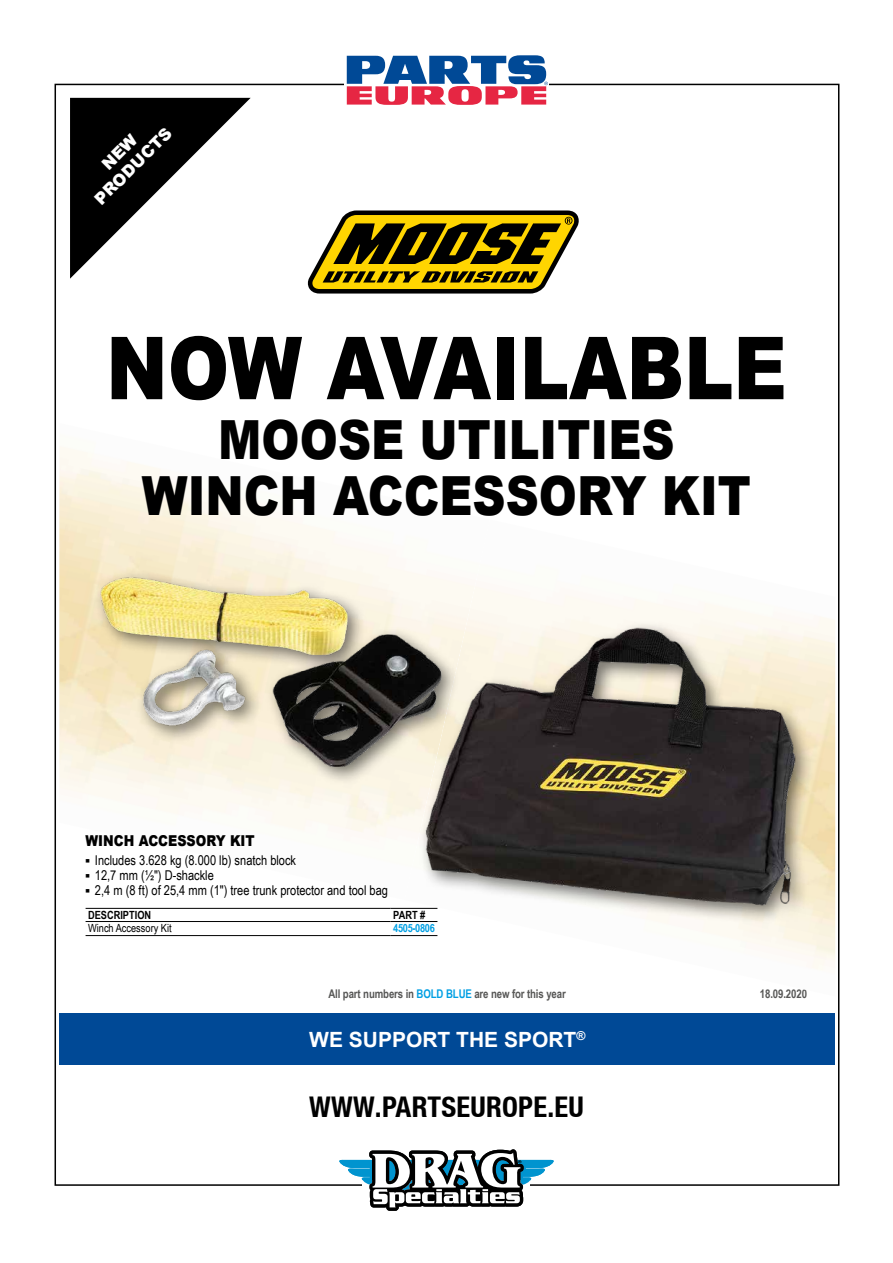
<style>
.page{position:relative;width:893px;height:1263px;background:#fff}
.page>*{position:absolute;margin:0;border:0;box-sizing:border-box;transform-origin:0 0}
.t1{font:900 87px "Arial";color:#000;scale:.85 1}
.t2{font:900 54px/55.5px "Arial";color:#000;text-align:center;scale:.85 1}
.t3{font:700 condensed 28.5px "Helvetica Neue LT";letter-spacing:.01em;color:#000}
.t4{font:700 21px "Arial";color:#fff}
.t5{font:900 16.5px/19.5px "Arial";color:#fff;text-align:center}
.t6{font:900 15px "Arial";color:#000;scale:.85 1}
.t7{font:13.5px/15px "Arial Narrow";color:#000}
.t8{font:700 12px "Arial Narrow";letter-spacing:-.01em;color:#575756}
.t9{font:11.25px "Arial Narrow";color:#000}
.t10{font:700 11.25px "Arial Narrow";color:#000}
.t11{font:700 11.25px "Arial Narrow";letter-spacing:-.025em;color:#009fe3}
.s1{color:#009fe3}
</style>
<div class="page">
<div style="left:59px;top:1013px;width:776px;height:51px;background:#004996"></div>
<svg style="left:70px;top:98px;width:181px;height:181px"></svg>
<svg style="left:346px;top:55px;width:202px;height:50px"></svg>
<svg style="left:339px;top:1149px;width:215px;height:62px"></svg>
<img style="left:59px;top:446px;width:342px;height:385px">
<svg style="left:308px;top:210px;width:271px;height:84px;background:#867521"></svg>
<hr style="left:391px;top:935px;width:46px;height:1px;background:#000">
<hr style="left:86px;top:935px;width:305px;height:1px;background:#000">
<hr style="left:86px;top:908px;width:305px;height:1px;background:#000">
<hr style="left:86px;top:921px;width:305px;height:1px;background:#000">
<hr style="left:391px;top:921px;width:46px;height:1px;background:#000">
<div style="left:94px;top:570px;width:366px;height:215px;background:#000;opacity:.55"></div>
<img style="left:82px;top:576px;width:387px;height:191px">
<div style="left:419px;top:620px;width:395px;height:304px;background:#000;opacity:.55"></div>
<img style="left:347px;top:627px;width:482px;height:288px">
<p class="t5" style="left:76px;top:181px;width:103px;rotate:-45deg">NEW<br>PRODUCTS</p>
<h1 class="t1" style="left:106px;top:305px;width:802px">NOW AVAILABLE</h1>
<h2 class="t2" style="left:142px;top:410px;width:718px">MOOSE UTILITIES<br>WINCH ACCESSORY KIT</h2>
<p class="t6" style="left:86px;top:830px;width:201px">WINCH ACCESSORY KIT</p>
<p class="t7" style="left:95px;top:853px;width:295px">Includes 3.628 kg (8.000 lb) snatch block<br>12,7 mm (½") D-shackle<br>2,4 m (8 ft) of 25,4 mm (1") tree trunk protector and tool bag</p>
<p class="t10" style="left:88px;top:906px;width:65px">DESCRIPTION</p>
<p class="t10" style="left:393px;top:906px;width:34px">PART #</p>
<p class="t9" style="left:88px;top:920px;width:85px">Winch Accessory Kit</p>
<p class="t11" style="left:393px;top:920px;width:43px">4505-0806</p>
<p class="t8" style="left:328px;top:985px;width:239px">All part numbers in <span class="s1">BOLD BLUE</span> are new for this year</p>
<p class="t8" style="left:760px;top:985px;width:49px">18.09.2020</p>
<h3 class="t4" style="left:309px;top:1025px;width:278px">WE SUPPORT THE SPORT<sup>®</sup></h3>
<h3 class="t3" style="left:309px;top:1090px;width:276px">WWW.PARTSEUROPE.EU</h3>
</div>
